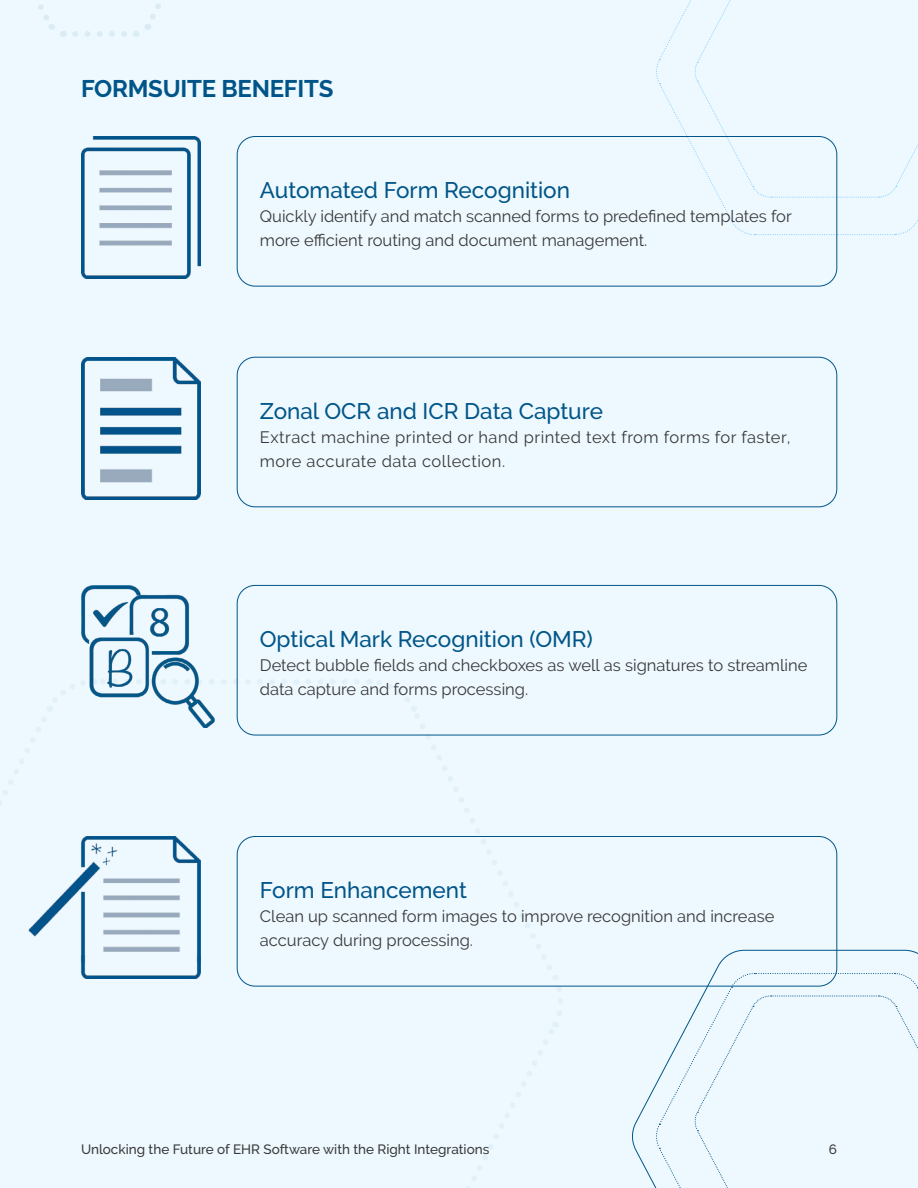
<style>
.page{position:relative;width:918px;height:1188px;background:#eef9ff}
.page>*{position:absolute;margin:0;border:0;box-sizing:border-box;transform-origin:0 0}
.t1{font:700 24px "Raleway";letter-spacing:-.01em;color:#058}
.t2{font:500 22.5px "Raleway";color:#058}
.t3{font:16.5px/24px "Raleway";color:#393939}
.t4{font:16.5px/24px "Raleway";letter-spacing:.03em;color:#393939}
.t5{font:500 13.5px "Raleway";color:#393939}
</style>
<div class="page">
<svg style="left:631px;top:950px;width:287px;height:238px"></svg>
<svg style="left:656px;top:972px;width:262px;height:216px"></svg>
<svg style="left:656px;top:0;width:262px;height:236px"></svg>
<svg style="left:0;top:676px;width:357px;height:305px"></svg>
<svg style="left:368px;top:679px;width:196px;height:509px"></svg>
<svg style="left:38px;top:4px;width:29px;height:33px"></svg>
<svg style="left:75px;top:4px;width:86px;height:33px"></svg>
<img style="left:81px;top:136px;width:120px;height:143px">
<div style="left:237px;top:136px;width:600px;height:150px;border:1px solid #058;border-radius:18px"></div>
<img style="left:81px;top:357px;width:120px;height:143px">
<div style="left:237px;top:357px;width:600px;height:150px;border:1px solid #058;border-radius:18px"></div>
<img style="left:81px;top:585px;width:134px;height:143px">
<div style="left:237px;top:585px;width:600px;height:150px;border:1px solid #058;border-radius:18px"></div>
<img style="left:29px;top:836px;width:172px;height:143px">
<div style="left:237px;top:836px;width:600px;height:150px;border:1px solid #058;border-radius:18px"></div>
<h1 class="t1" style="left:81px;top:75px;width:254px">FORMSUITE BENEFITS</h1>
<h2 class="t2" style="left:260px;top:177px;width:312px">Automated Form Recognition</h2>
<p class="t3" style="left:260px;top:204px;width:533px">Quickly identify and match scanned forms to predefined templates for more efficient routing and document management.</p>
<h2 class="t2" style="left:260px;top:398px;width:345px">Zonal OCR and ICR Data Capture</h2>
<p class="t4" style="left:260px;top:425px;width:532px">Extract machine printed or hand printed text from forms for faster, more accurate data collection.</p>
<h2 class="t2" style="left:260px;top:626px;width:335px">Optical Mark Recognition (OMR)</h2>
<p class="t3" style="left:260px;top:653px;width:549px">Detect bubble fields and checkboxes as well as signatures to streamline data capture and forms processing.</p>
<h2 class="t2" style="left:260px;top:877px;width:209px">Form Enhancement</h2>
<p class="t3" style="left:260px;top:904px;width:516px">Clean up scanned form images to improve recognition and increase accuracy during processing.</p>
<p class="t5" style="left:81px;top:1141px;width:410px">Unlocking the Future of EHR Software with the Right Integrations</p>
<p class="t5" style="left:829px;top:1141px;width:10px">6</p>
</div>
